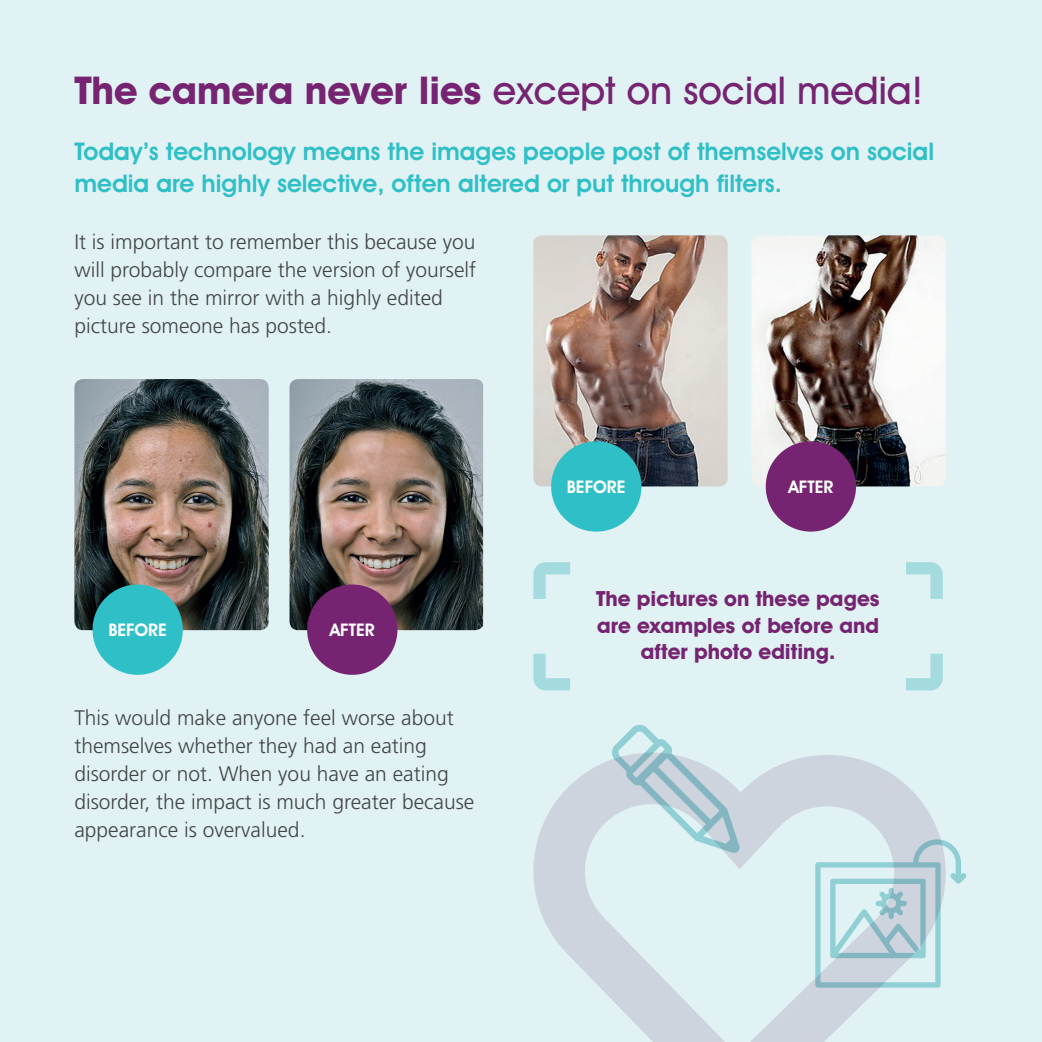
<style>
.page{position:relative;width:1042px;height:1042px;background:#e0f2f4}
.page>*{position:absolute;margin:0;border:0;box-sizing:border-box;transform-origin:0 0}
.t1{font:500 38.5px "Avant Garde IT Cby BT";color:#762472}
.t2{font:600 24.5px/31.5px "Avant Garde IT Cby BT";color:#2fbfc6}
.t3{font:300 21px/28px "Frutiger LT";color:#434547}
.t4{font:700 21px/26.2px "Avant Garde IT Cby BT";color:#762472;text-align:center}
.t5{font:600 17.5px "Avant Garde IT Cby BT";color:#fff}
.s1{font-weight:700}
</style>
<div class="page">
<svg style="left:533px;top:562px;width:37px;height:37px"></svg>
<svg style="left:906px;top:562px;width:37px;height:37px"></svg>
<svg style="left:906px;top:654px;width:37px;height:36px"></svg>
<svg style="left:533px;top:654px;width:37px;height:36px"></svg>
<img style="left:74px;top:379px;width:195px;height:251px">
<svg style="left:533px;top:755px;width:408px;height:287px"></svg>
<svg style="left:611px;top:725px;width:129px;height:128px"></svg>
<svg style="left:815px;top:839px;width:151px;height:148px"></svg>
<img style="left:289px;top:379px;width:194px;height:251px">
<div style="left:93px;top:584px;width:90px;height:91px;background:#2fbfc6;border-radius:50%"></div>
<div style="left:307px;top:584px;width:90px;height:91px;background:#762472;border-radius:50%"></div>
<img style="left:533px;top:235px;width:194px;height:251px">
<img style="left:751px;top:235px;width:194px;height:251px">
<div style="left:551px;top:441px;width:90px;height:90px;background:#2fbfc6;border-radius:50%"></div>
<div style="left:766px;top:441px;width:90px;height:90px;background:#762472;border-radius:50%"></div>
<h1 class="t1" style="left:74px;top:67px;width:850px"><span class="s1">The camera never lies</span> except on social media!</h1>
<p class="t2" style="left:74px;top:136px;width:861px">Today’s technology means the images people post of themselves on social media are highly selective, often altered or put through filters.</p>
<p class="t3" style="left:74px;top:228px;width:403px">It is important to remember this because you will probably compare the version of yourself you see in the mirror with a highly edited picture someone has posted.</p>
<p class="t5" style="left:108px;top:619px;width:60px">BEFORE</p>
<p class="t5" style="left:330px;top:619px;width:46px">AFTER</p>
<p class="t3" style="left:74px;top:704px;width:401px">This would make anyone feel worse about themselves whether they had an eating disorder or not. When you have an eating disorder, the impact is much greater because appearance is overvalued.</p>
<p class="t5" style="left:567px;top:476px;width:60px">BEFORE</p>
<p class="t5" style="left:788px;top:476px;width:46px">AFTER</p>
<p class="t4" style="left:596px;top:586px;width:285px">The pictures on these pages are examples of before and after photo editing.</p>
</div>
